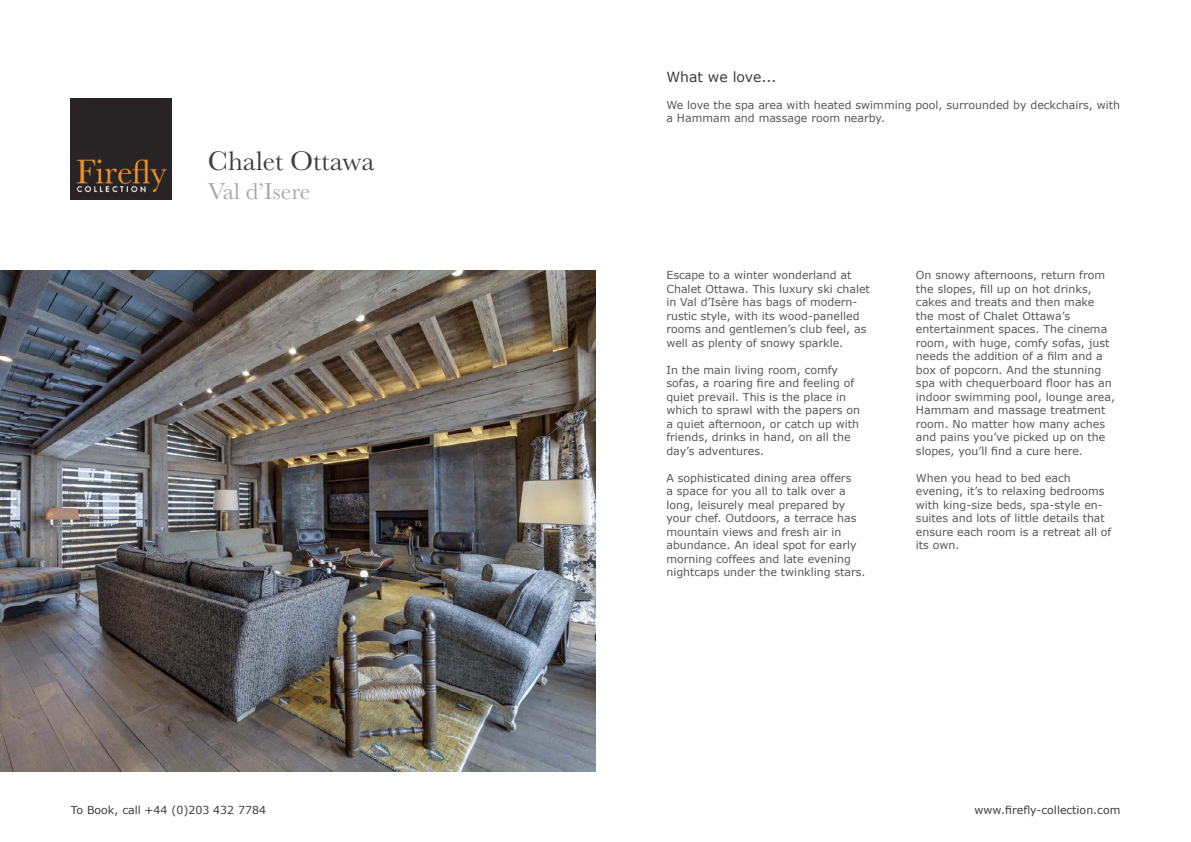
<style>
.page{position:relative;width:1191px;height:842px;background:#fff}
.page>*{position:absolute;margin:0;border:0;box-sizing:border-box;transform-origin:0 0}
.t1{font:28px "Baskerville";color:#3e3e3f}
.t2{font:24px "Baskerville";color:#a8a9ad}
.t3{font:14px "Verdana";color:#3e3e3f}
.t4{font:11px/13.5px "Verdana";color:#57585a}
.t5{font:11px "Verdana";color:#3e3e3f}
</style>
<div class="page">
<img style="left:71px;top:99px;width:101px;height:101px">
<img style="left:0;top:271px;width:595px;height:500px">
<p class="t1" style="left:208px;top:143px;width:168px">Chalet Ottawa</p>
<p class="t2" style="left:208px;top:176px;width:104px">Val d’Isere</p>
<p class="t5" style="left:71px;top:802px;width:197px">To Book, call +44 (0)203 432 7784</p>
<p class="t3" style="left:666px;top:68px;width:112px">What we love...</p>
<p class="t4" style="left:666px;top:98px;width:455px">We love the spa area with heated swimming pool, surrounded by deckchairs, with a Hammam and massage room nearby.</p>
<p class="t4" style="left:666px;top:269px;width:205px">Escape to a winter wonderland at Chalet Ottawa. This luxury ski chalet in Val d’Isère has bags of modern&shy;rustic style, with its wood-panelled rooms and gentlemen’s club feel, as well as plenty of snowy sparkle.</p>
<p class="t4" style="left:666px;top:363px;width:195px">In the main living room, comfy sofas, a roaring fire and feeling of quiet prevail. This is the place in which to sprawl with the papers on a quiet afternoon, or catch up with friends, drinks in hand, on all the day’s adventures.</p>
<p class="t4" style="left:666px;top:471px;width:201px">A sophisticated dining area offers<br>a space for you all to talk over a long, leisurely meal prepared by your chef. Outdoors, a terrace has mountain views and fresh air in abundance. An ideal spot for early morning coffees and late evening nightcaps under the twinkling stars.</p>
<p class="t4" style="left:916px;top:269px;width:201px">On snowy afternoons, return from the slopes, fill up on hot drinks, cakes and treats and then make the most of Chalet Ottawa’s entertainment spaces. The cinema room, with huge, comfy sofas, just needs the addition of a film and a box of popcorn. And the stunning spa with chequerboard floor has an indoor swimming pool, lounge area,<br>Hammam and massage treatment room. No matter how many aches and pains you’ve picked up on the slopes, you’ll find a cure here.</p>
<p class="t4" style="left:916px;top:471px;width:197px">When you head to bed each evening, it’s to relaxing bedrooms with king-size beds, spa-style en&shy;suites and lots of little details that ensure each room is a retreat all of its own.</p>
<p class="t5" style="left:974px;top:802px;width:147px">www.firefly-collection.com</p>
</div>
